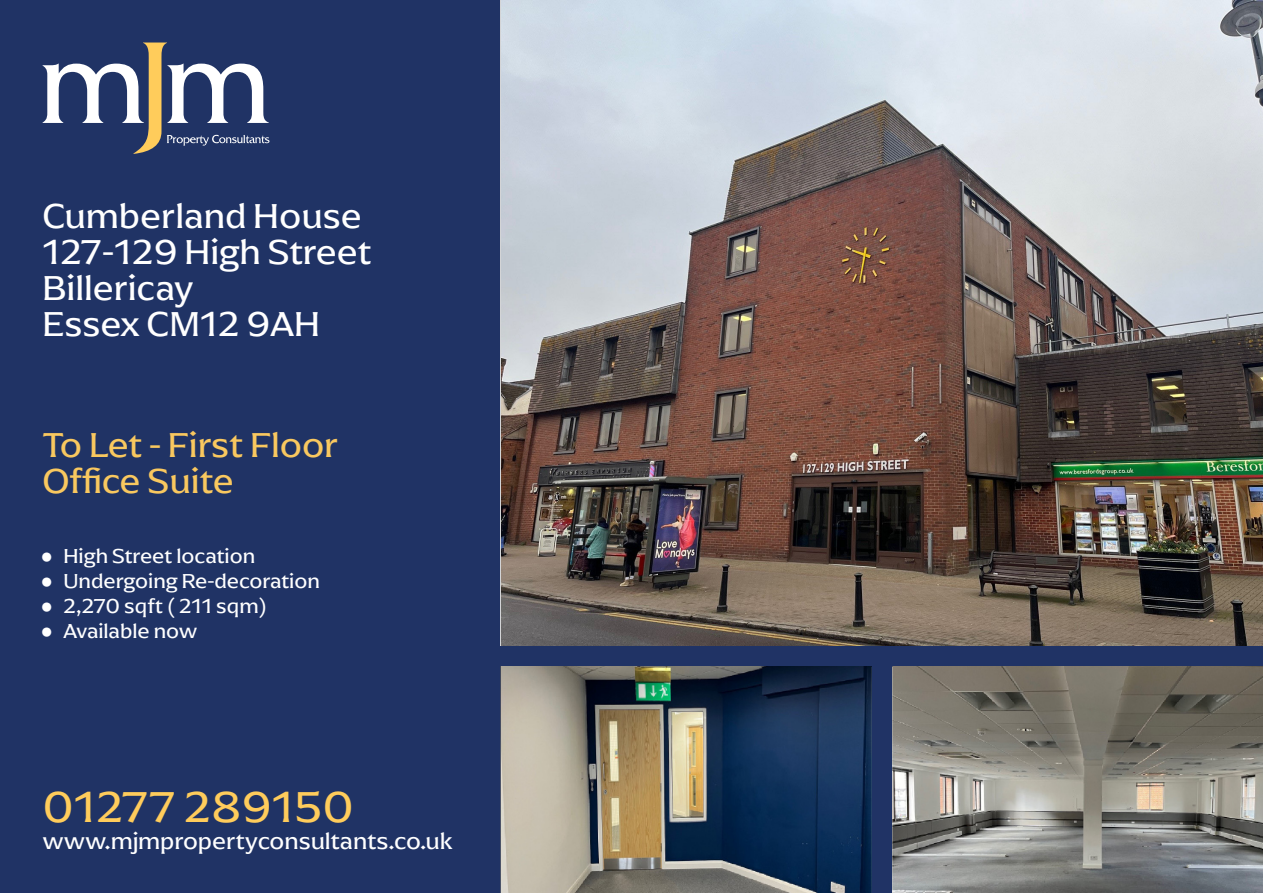
<style>
.page{position:relative;width:1263px;height:893px;background:#203365}
.page>*{position:absolute;margin:0;border:0;box-sizing:border-box;transform-origin:0 0}
.t1{font:45px "Arpona";color:#ffcc5b}
.t2{font:36px/36px "Arpona";color:#fff}
.t3{font:36px/36px "Arpona";color:#f9c85f}
.t4{font:24px "Arpona";color:#fff}
.t5{font:21px "Arpona";color:#fff}
.s1{font-family:"Times New Roman"}
</style>
<div class="page">
<img style="left:501px;top:0;width:762px;height:646px">
<svg style="left:43px;top:43px;width:226px;height:111px"></svg>
<img style="left:501px;top:667px;width:371px;height:226px">
<img style="left:892px;top:667px;width:371px;height:226px">
<h2 class="t2" style="left:43px;top:197px;width:330px">Cumberland House<br>127-129 High Street<br>Billericay<br>Essex CM12 9AH</h2>
<h2 class="t3" style="left:43px;top:427px;width:297px">To Let - First Floor<br>Office Suite</h2>
<p class="t5" style="left:40px;top:543px;width:216px"><span class="s1">●</span> High Street location</p>
<p class="t5" style="left:40px;top:568px;width:281px"><span class="s1">●</span> Undergoing Re-decoration</p>
<p class="t5" style="left:40px;top:593px;width:228px"><span class="s1">●</span> 2,270 sqft ( 211 sqm)</p>
<p class="t5" style="left:40px;top:618px;width:159px"><span class="s1">●</span> Available now</p>
<h1 class="t1" style="left:43px;top:779px;width:313px">01277 289150</h1>
<p class="t4" style="left:43px;top:826px;width:411px">www.mjmpropertyconsultants.co.uk</p>
</div>
